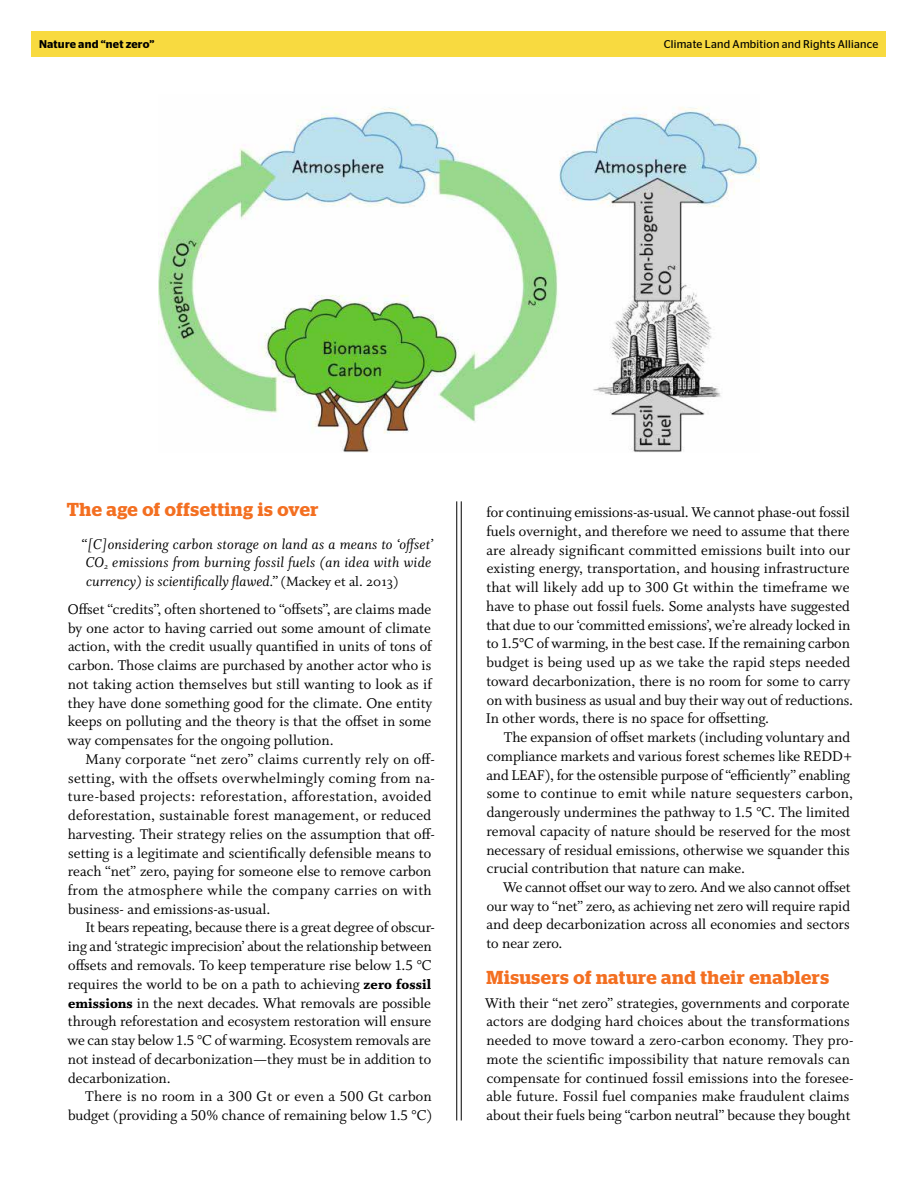
<style>
.page{position:relative;width:918px;height:1188px;background:#fff}
.page>*{position:absolute;margin:0;border:0;box-sizing:border-box;transform-origin:0 0}
.t1{font:600 18.75px "Stag";letter-spacing:.03em;color:#f36f21}
.t2{font:15.75px/18.8px "Whitman Roman LF";color:#000}
.t3{font:15.75px/18.8px "Whitman Italic Os F";letter-spacing:.01em;color:#000}
.t4{font:11.25px "Stag Sans";letter-spacing:.02em;color:#000}
.t5{font:600 11.25px "Stag Sans";letter-spacing:.02em;color:#000}
.s1{font-family:"Whitman Roman Os F";font-size:15px}
.s2{font-family:"Whitman Roman Os F"}
.s3{font-family:"Whitman Black LF";font-size:15px}
</style>
<div class="page">
<div style="left:32px;top:32px;width:854px;height:25px;background:#f8da40"></div>
<hr style="left:456px;top:501px;width:1px;height:619px;background:#000">
<hr style="left:461px;top:501px;width:1px;height:619px;background:#000">
<img style="left:158px;top:107px;width:602px;height:345px">
<p class="t5" style="left:39px;top:38px;width:117px">Nature and “net zero”</p>
<p class="t4" style="left:664px;top:38px;width:216px">Climate Land Ambition and Rights Alliance</p>
<p class="t1" style="left:67px;top:499px;width:253px">The age of offsetting is over</p>
<p class="t3" style="left:81px;top:535px;width:354px">“[C]onsidering carbon storage on land as a means to ‘offset’<br>CO<sub>2</sub> emissions from burning fossil fuels (an idea with wide currency) is scientifically flawed.” <span class="s1">(Mackey et al. 2013)</span></p>
<p class="t2" style="left:68px;top:600px;width:366px;text-align:justify"><span class="s2">Offset</span> “credits”, often shortened to “offsets”, are claims made by one actor to having carried out some amount of climate action, with the credit usually quantified in units of tons of carbon. Those claims are purchased by another actor who is not taking action themselves but still wanting to look as if they have done something good for the climate. One entity keeps on polluting and the theory is that the offset in some way compensates for the ongoing pollution.</p>
<p class="t2" style="left:68px;top:750px;width:369px;text-indent:18px">Many corporate “net zero” claims currently rely on off&shy;setting, with the offsets overwhelmingly coming from na&shy;ture-based projects: reforestation, afforestation, avoided deforestation, sustainable forest management, or reduced harvesting. Their strategy relies on the assumption that off&shy;setting is a legitimate and scientifically defensible means to reach “net” zero, paying for someone else to remove carbon from the atmosphere while the company carries on with business- and emissions-as-usual.</p>
<p class="t2" style="left:68px;top:919px;width:369px;text-indent:18px">It bears repeating, because there is a great degree of obscur&shy;ing and ‘strategic imprecision’ about the relationship between offsets and removals. To keep temperature rise below 1.5 °C requires the world to be on a path to achieving <span class="s3">zero fossil emissions</span> in the next decades. What removals are possible through reforestation and ecosystem restoration will ensure we can stay below 1.5 °C of warming. Ecosystem removals are not instead of decarbonization—they must be in addition to decarbonization.</p>
<p class="t2" style="left:68px;top:1087px;width:365px;text-align:right">There is no room in a 300 Gt or even a 500 Gt carbon budget (providing a 50% chance of remaining below 1.5 °C)</p>
<p class="t2" style="left:486px;top:503px;width:369px">for continuing emissions-as-usual. We cannot phase-out fossil fuels overnight, and therefore we need to assume that there are already significant committed emissions built into our existing energy, transportation, and housing infrastructure that will likely add up to 300 Gt within the timeframe we have to phase out fossil fuels. Some analysts have suggested that due to our ‘committed emissions’, we’re already locked in to 1.5°C of warming, in the best case. If the remaining carbon budget is being used up as we take the rapid steps needed toward decarbonization, there is no room for some to carry on with business as usual and buy their way out of reductions.<br>In other words, there is no space for offsetting.</p>
<p class="t2" style="left:486px;top:728px;width:369px;text-indent:17px">The expansion of offset markets (including <span class="s2">voluntary and compliance markets</span> and various forest schemes like REDD+ and LEAF), for the ostensible purpose of “efficiently” enabling some to continue to emit while nature sequesters carbon, dangerously undermines the pathway to 1.5 °C. The limited removal capacity of nature should be reserved for the most necessary of residual emissions, otherwise we squander this crucial contribution that nature can make.</p>
<p class="t2" style="left:486px;top:878px;width:366px;text-align:justify;text-indent:17px">We cannot offset our way to zero. And we also cannot offset our way to “net” zero, as achieving net zero will require rapid and deep decarbonization across all economies and sectors to near zero.</p>
<p class="t1" style="left:486px;top:967px;width:344px">Misusers of nature and their enablers</p>
<p class="t2" style="left:485px;top:994px;width:370px">With their “net zero” strategies, governments and corporate actors are dodging hard choices about the transformations needed to move toward a zero-carbon economy. They pro&shy;mote the scientific impossibility that nature removals can compensate for continued fossil emissions into the foresee&shy;able future. Fossil fuel companies make fraudulent claims about their fuels being “carbon neutral” because they bought</p>
</div>
